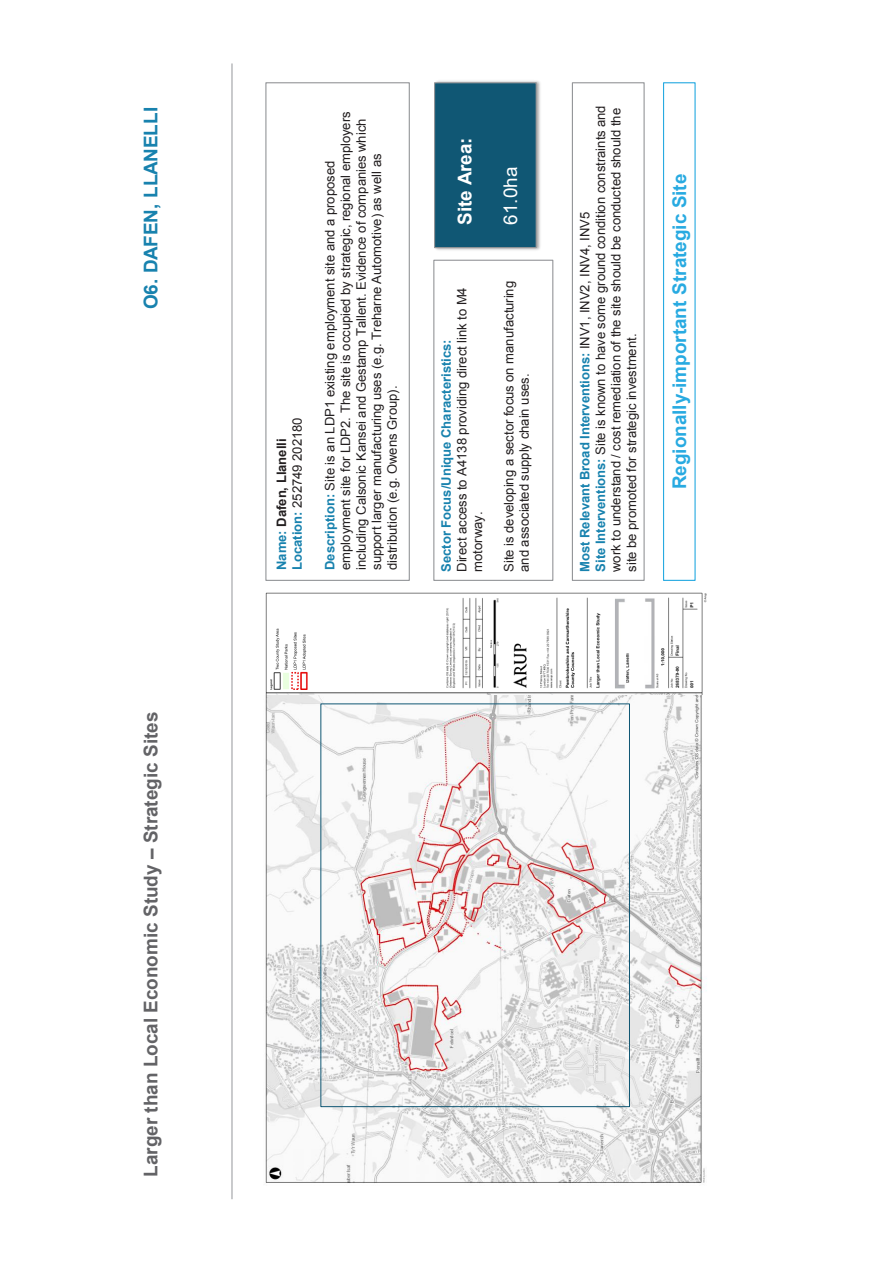
<style>
.page{position:relative;width:893px;height:1263px;background:#fff}
.page>*{position:absolute;margin:0;border:0;box-sizing:border-box;transform-origin:0 0}
.t1{font:700 18.9px "Arial";color:#636366}
.t2{font:700 18.9px "Arial";color:#28aae1}
.t3{font:700 18.9px "Arial";color:#1882ae}
.t4{font:700 18.9px "Arial";color:#fff}
.t5{font:18.9px "Arial";color:#fff}
.t6{font:13.05px/15.6px "Arial";color:#231f20}
.t7{font:700 13.05px/15.6px "Arial";color:#1882ae}
.s1{color:#231f20}
.s2{font-weight:400;color:#231f20}
.s3{font-weight:700;color:#1882ae}
</style>
<div class="page">
<hr style="left:232px;top:63px;width:1px;height:1136px;background:#95979a">
<div style="left:265px;top:82px;width:145px;height:499px;border:1px solid #95979a"></div>
<div style="left:433px;top:260px;width:120px;height:321px;border:1px solid #95979a"></div>
<img style="left:434px;top:81px;width:106px;height:169px">
<div style="left:435px;top:83px;width:101px;height:165px;background:#105774"></div>
<div style="left:434px;top:82px;width:103px;height:166px;border:1px solid #939598"></div>
<div style="left:572px;top:82px;width:73px;height:499px;border:1px solid #95979a"></div>
<div style="left:663px;top:82px;width:33px;height:499px;border:1px solid #28aae1"></div>
<img style="left:265px;top:592px;width:442px;height:591px">
<div style="left:320px;top:703px;width:310px;height:404px;border:1px solid #105774"></div>
<img style="left:273px;top:607px;width:41px;height:85px">
<h1 class="t3" style="left:138px;top:309px;width:204px;rotate:-90deg">O6. DAFEN, LLANELLI</h1>
<h1 class="t1" style="left:138px;top:1177px;width:466px;rotate:-90deg">Larger than Local Economic Study – Strategic Sites</h1>
<p class="t7" style="left:274px;top:570px;width:154px;rotate:-90deg">Name: <span class="s1">Dafen, Llanelli<br></span>Location: <span class="s2">252749 202180</span></p>
<p class="t6" style="left:322px;top:570px;width:460px;rotate:-90deg"><span class="s3">Description:</span> Site is an LDP1 existing employment site and a proposed employment site for LDP2. The site is occupied by strategic, regional employers including Calsonic Kansei and Gestamp Tallent. Evidence of companies which support larger manufacturing uses (e.g. Treharne Automotive) as well as distribution (e.g. Owens Group).</p>
<h1 class="t4" style="left:452px;top:225px;width:89px;rotate:-90deg">Site Area:</h1>
<h1 class="t5" style="left:498px;top:225px;width:59px;rotate:-90deg">61.0ha</h1>
<p class="t6" style="left:454px;top:572px;width:286px;rotate:-90deg">Direct access to A4138 providing direct link to M4 motorway.</p>
<p class="t6" style="left:501px;top:572px;width:292px;rotate:-90deg">Site is developing a sector focus on manufacturing and associated supply chain uses.</p>
<p class="t7" style="left:439px;top:572px;width:234px;rotate:-90deg">Sector Focus/Unique Characteristics:</p>
<p class="t6" style="left:577px;top:572px;width:468px;rotate:-90deg"><span class="s3">Most Relevant Broad Interventions:</span> INV1, INV2, INV4, INV5<br><span class="s3">Site Interventions:</span> Site is known to have some ground condition constraints and work to understand / cost remediation of the site should be conducted should the site be promoted for strategic investment.</p>
<h1 class="t2" style="left:667px;top:489px;width:317px;rotate:-90deg">Regionally-important Strategic Site</h1>
</div>
